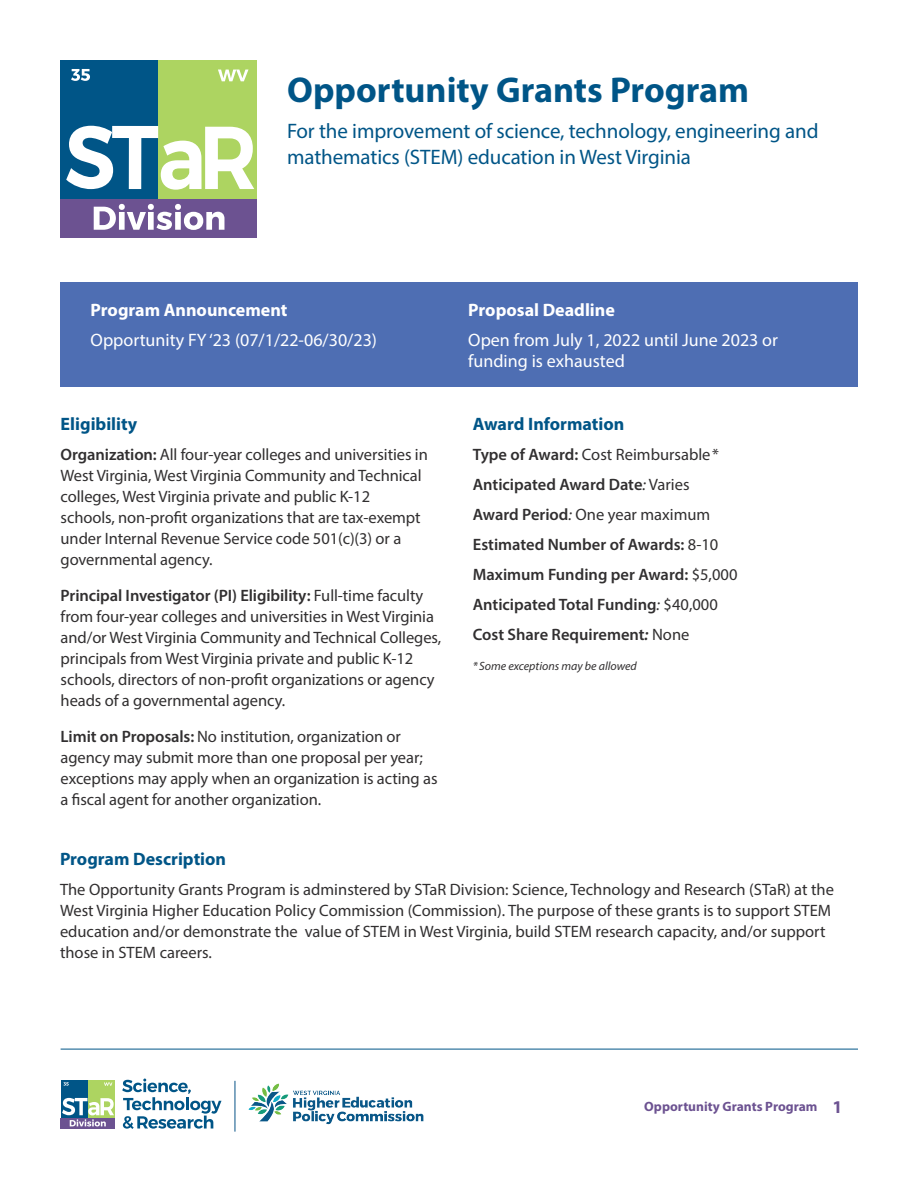
<style>
.page{position:relative;width:918px;height:1188px;background:#fff}
.page>*{position:absolute;margin:0;border:0;box-sizing:border-box;transform-origin:0 0}
.t1{font:700 36px "Myriad Pro";color:#005587}
.t2{font:21px/25.5px "Myriad Pro";letter-spacing:-.005em;color:#005587}
.t3{font:18px/21px "Myriad Pro";color:#fff}
.t4{font:700 18px "Myriad Pro";color:#005587}
.t5{font:700 18px "Myriad Pro";color:#fff}
.t6{font:700 18px "Myriad Pro";color:#6c5291}
.t7{font:16.5px/21px "Myriad Pro";letter-spacing:-.005em;color:#312f30}
.t8{font:600 16.5px "Myriad Pro";color:#312f30}
.t9{font:700 13.5px "Myriad Pro";color:#6c5291}
.t10{font:italic 12px "Myriad Pro";color:#312f30}
.s1{font-weight:600}
.s2{font-weight:400;font-style:italic}
.s3{font-weight:400}
.s4{font-style:italic}
</style>
<div class="page">
<div style="left:61px;top:199px;width:196px;height:39px;background:#6c5291"></div>
<div style="left:158px;top:60px;width:99px;height:139px;background:#add461"></div>
<div style="left:61px;top:60px;width:97px;height:139px;background:#005587"></div>
<svg style="left:71px;top:69px;width:19px;height:12px"></svg>
<svg style="left:218px;top:70px;width:31px;height:11px"></svg>
<svg style="left:94px;top:204px;width:130px;height:26px"></svg>
<svg style="left:66px;top:126px;width:188px;height:64px"></svg>
<div style="left:60px;top:283px;width:798px;height:104px;background:#4e6eb3"></div>
<hr style="left:61px;top:1049px;width:797px;height:1px;background:#005587">
<svg style="left:61px;top:1118px;width:54px;height:11px"></svg>
<div style="left:88px;top:1080px;width:27px;height:38px;background:#add461"></div>
<div style="left:61px;top:1080px;width:27px;height:38px;background:#005587"></div>
<svg style="left:63px;top:1082px;width:6px;height:4px"></svg>
<svg style="left:104px;top:1082px;width:8px;height:4px"></svg>
<svg style="left:122px;top:1079px;width:100px;height:50px"></svg>
<svg style="left:62px;top:1098px;width:52px;height:28px"></svg>
<hr style="left:235px;top:1081px;width:1px;height:51px;background:#085387">
<img style="left:248px;top:1083px;width:176px;height:42px">
<p class="t1" style="left:287px;top:67px;width:464px">Opportunity Grants Program</p>
<p class="t2" style="left:287px;top:118px;width:533px">For the improvement of science, technology, engineering and mathematics (STEM) education in West Virginia</p>
<p class="t5" style="left:91px;top:298px;width:198px">Program Announcement</p>
<p class="t3" style="left:91px;top:329px;width:288px">Opportunity FY ‘23 (07/1/22-06/30/23)</p>
<p class="t4" style="left:61px;top:412px;width:78px">Eligibility</p>
<p class="t7" style="left:61px;top:443px;width:369px"><span class="s1">Organization:</span> All four-year colleges and universities in West Virginia, West Virginia Community and Technical colleges, West Virginia private and public K-12 schools, non-profit organizations that are tax-exempt under Internal Revenue Service code 501(c)(3) or a governmental agency.</p>
<p class="t7" style="left:61px;top:584px;width:382px"><span class="s1">Principal Investigator (PI) Eligibility:</span> Full-time faculty from four-year colleges and universities in West Virginia and/or West Virginia Community and Technical Colleges, principals from West Virginia private and public K-12 schools, directors of non-profit organizations or agency heads of a governmental agency.</p>
<p class="t7" style="left:61px;top:725px;width:378px"><span class="s1">Limit on Proposals:</span> No institution, organization or agency may submit more than one proposal per year; exceptions may apply when an organization is acting as a fiscal agent for another organization.</p>
<p class="t5" style="left:468px;top:298px;width:148px">Proposal Deadline</p>
<p class="t3" style="left:468px;top:329px;width:311px">Open from July 1, 2022 until June 2023 or funding is exhausted</p>
<p class="t4" style="left:473px;top:412px;width:153px">Award Information</p>
<p class="t7" style="left:473px;top:443px;width:248px"><span class="s1">Type of Award:</span> Cost Reimbursable *</p>
<p class="t8" style="left:473px;top:474px;width:218px">Anticipated Award Date<span class="s2">:</span> <span class="s3">Varies</span></p>
<p class="t7" style="left:473px;top:503px;width:239px"><span class="s1">Award Period</span><span class="s4">:</span> One year maximum</p>
<p class="t8" style="left:473px;top:534px;width:247px">Estimated Number of Awards: <span class="s3">8-10</span></p>
<p class="t8" style="left:473px;top:564px;width:266px">Maximum Funding per Award: <span class="s3">$5,000</span></p>
<p class="t8" style="left:473px;top:594px;width:247px">Anticipated Total Funding<span class="s2">:</span> <span class="s3">$40,000</span></p>
<p class="t8" style="left:473px;top:624px;width:218px">Cost Share Requirement<span class="s4">:</span> <span class="s3">None</span></p>
<p class="t10" style="left:473px;top:658px;width:166px">* Some exceptions may be allowed</p>
<p class="t4" style="left:60px;top:847px;width:168px">Program Description</p>
<p class="t7" style="left:60px;top:879px;width:776px">The Opportunity Grants Program is adminstered by STaR Division: Science, Technology and Research (STaR) at the West Virginia Higher Education Policy Commission (Commission). The purpose of these grants is to support STEM education and/or demonstrate the value of STEM in West Virginia, build STEM research capacity, and/or support those in STEM careers.</p>
<p class="t9" style="left:644px;top:1098px;width:175px">Opportunity Grants Program</p>
<p class="t6" style="left:832px;top:1095px;width:11px">1</p>
</div>
